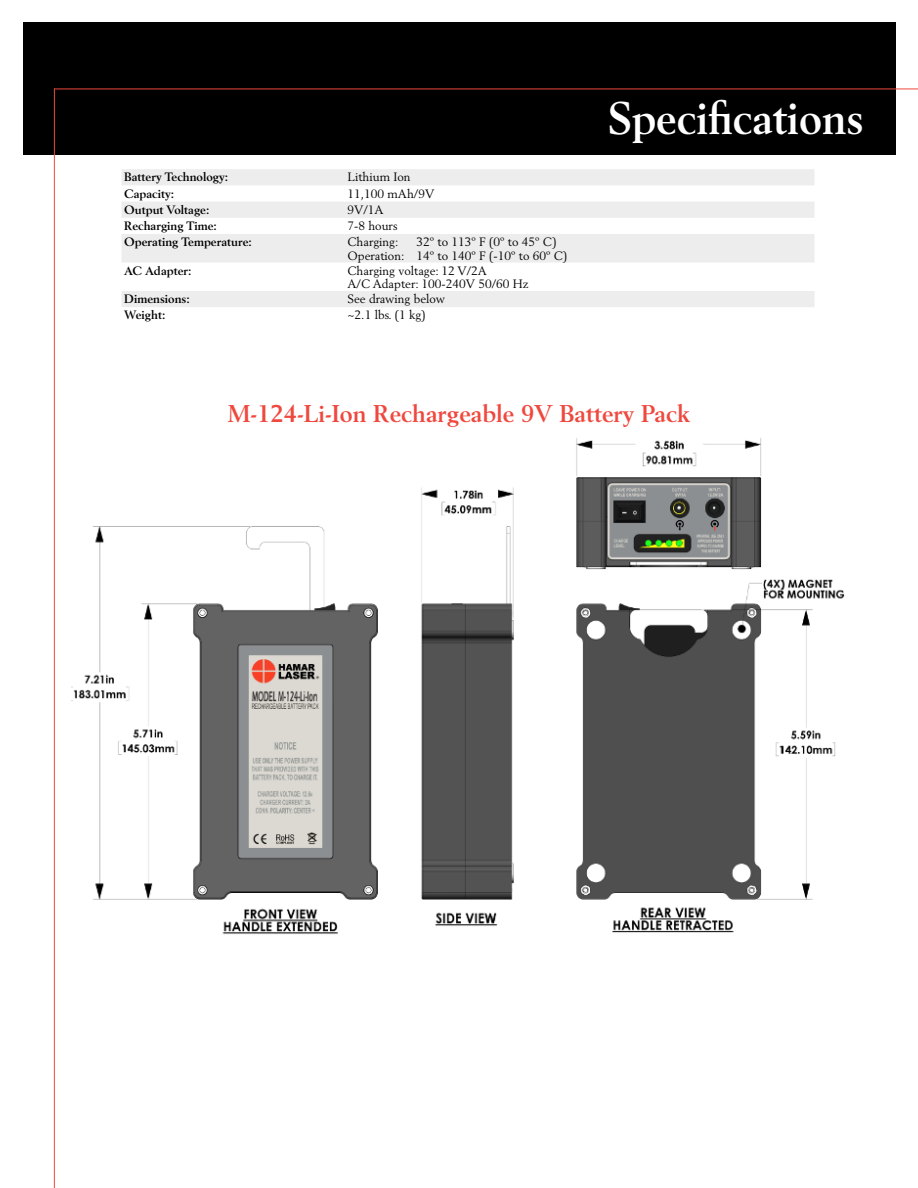
<style>
.page{position:relative;width:918px;height:1188px;background:#fff}
.page>*{position:absolute;margin:0;border:0;box-sizing:border-box;transform-origin:0 0}
.t1{font:700 45px "Berling LT Std";color:#fff;scale:.95 1}
.t2{font:700 24px "Berling LT Std";color:#ef483e}
.t3{font:12px/13.5px "Berling LT Std";color:#000}
.t4{font:700 12px "Berling LT Std";color:#000}
</style>
<div class="page">
<svg style="left:122px;top:169px;width:692px;height:138px;fill:#ededee"></svg>
<img style="left:71px;top:438px;width:774px;height:496px">
<div style="left:23px;top:22px;width:872px;height:132px;background:#000"></div>
<hr style="left:54px;top:89px;width:864px;height:1px;background:#ef483e">
<hr style="left:54px;top:89px;width:1px;height:1099px;background:#ef483e">
<p class="t4" style="left:124px;top:170px;width:106px">Battery Technology:</p>
<p class="t3" style="left:347px;top:170px;width:65px">Lithium Ion</p>
<p class="t4" style="left:124px;top:186px;width:51px">Capacity:</p>
<p class="t3" style="left:347px;top:187px;width:88px">11,100 mAh/9V</p>
<p class="t4" style="left:124px;top:203px;width:87px">Output Voltage:</p>
<p class="t3" style="left:347px;top:203px;width:38px">9V/1A</p>
<p class="t4" style="left:124px;top:219px;width:94px">Recharging Time:</p>
<p class="t3" style="left:347px;top:219px;width:52px">7-8 hours</p>
<p class="t4" style="left:124px;top:235px;width:129px">Operating Temperature:</p>
<p class="t3" style="left:347px;top:235px;width:52px">Charging:</p>
<p class="t3" style="left:347px;top:235px;width:222px;text-indent:69px">32º to 113º F (0º to 45º C)<br>Operation: 14º to 140º F (-10º to 60º C)</p>
<p class="t4" style="left:124px;top:263px;width:69px">AC Adapter:</p>
<p class="t3" style="left:347px;top:264px;width:183px">Charging voltage: 12 V/2A<br>A/C Adapter: 100-240V 50/60 Hz</p>
<p class="t4" style="left:124px;top:292px;width:67px">Dimensions:</p>
<p class="t3" style="left:347px;top:292px;width:99px">See drawing below</p>
<p class="t4" style="left:124px;top:308px;width:43px">Weight:</p>
<p class="t3" style="left:347px;top:308px;width:80px">~2.1 lbs. (1 kg)</p>
<h1 class="t1" style="left:608px;top:92px;width:271px">Specifications</h1>
<h2 class="t2" style="left:228px;top:400px;width:464px">M-124-Li-Ion Rechargeable 9V Battery Pack</h2>
</div>
